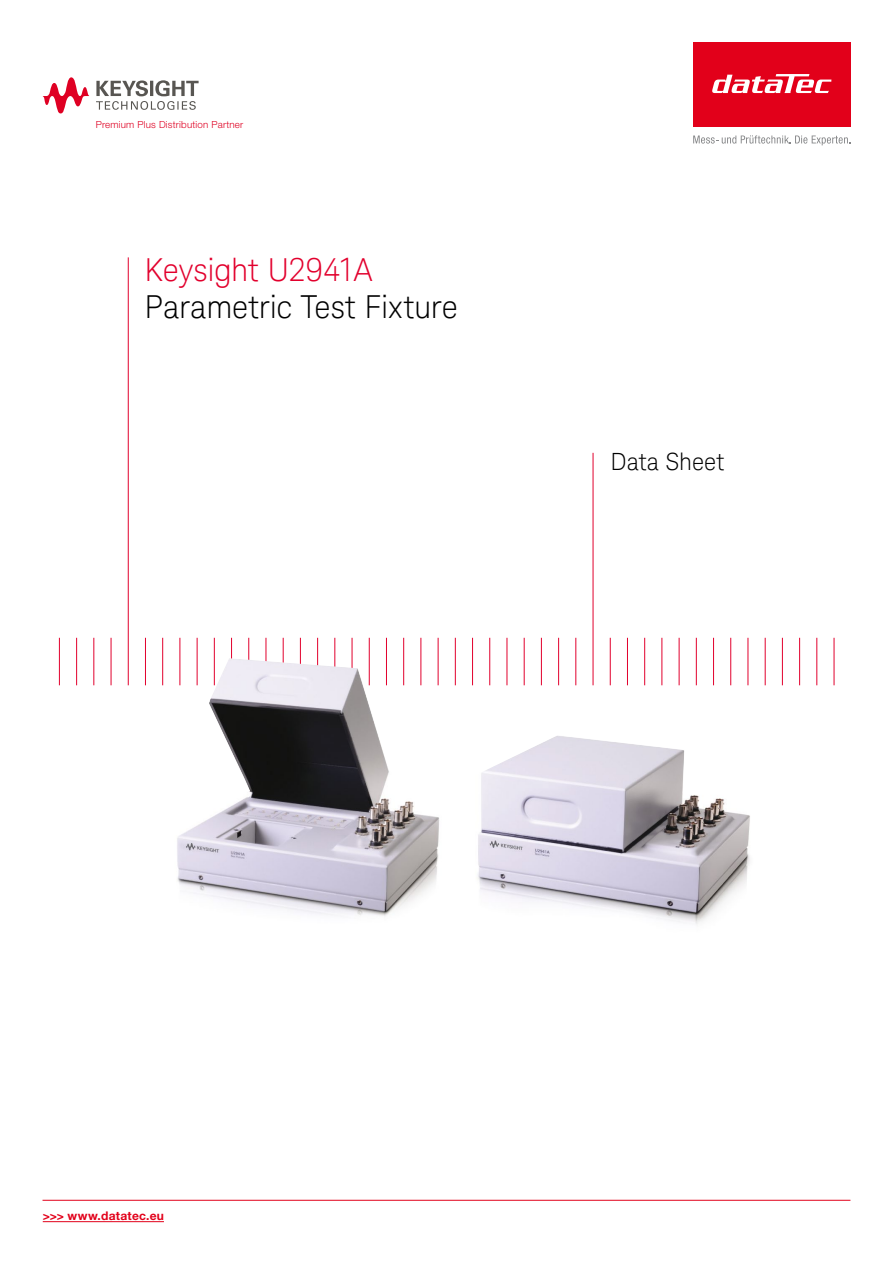
<style>
.page{position:relative;width:893px;height:1263px;background:#fff}
.page>*{position:absolute;margin:0;border:0;box-sizing:border-box;transform-origin:0 0}
.t1{font:300 31.65px "Keysight Sans";letter-spacing:-.005em;color:#000}
.t2{font:300 31.65px "Keysight Sans";letter-spacing:-.015em;color:#e2002d}
.t3{font:300 23.7px "Keysight Sans";letter-spacing:-.005em;color:#000}
.t4{font:700 12px "Helvetica Neue LT Pro";letter-spacing:.02em;color:#e2001a}
.t5{font:300 9.75px "Helvetica Neue LT Std";letter-spacing:.02em;color:#df0023}
</style>
<div class="page">
<div style="left:693px;top:43px;width:157px;height:84px;background:#e2001a"></div>
<svg style="left:693px;top:135px;width:157px;height:10px"></svg>
<svg style="left:712px;top:74px;width:119px;height:19px"></svg>
<hr style="left:43px;top:1221px;width:121px;height:1px;background:#e2001a">
<hr style="left:43px;top:1200px;width:807px;height:1px;background:#e2001a">
<svg style="left:96px;top:80px;width:103px;height:30px"></svg>
<svg style="left:43px;top:77px;width:47px;height:36px"></svg>
<hr style="left:59px;top:638px;width:1px;height:47px;background:#e2002d">
<hr style="left:76px;top:638px;width:1px;height:47px;background:#e2002d">
<hr style="left:93px;top:638px;width:1px;height:47px;background:#e2002d">
<hr style="left:111px;top:638px;width:1px;height:47px;background:#e2002d">
<hr style="left:128px;top:257px;width:1px;height:428px;background:#e2002d">
<hr style="left:145px;top:638px;width:1px;height:47px;background:#e2002d">
<hr style="left:162px;top:638px;width:1px;height:47px;background:#e2002d">
<hr style="left:180px;top:638px;width:1px;height:47px;background:#e2002d">
<hr style="left:197px;top:638px;width:1px;height:47px;background:#e2002d">
<hr style="left:214px;top:638px;width:1px;height:47px;background:#e2002d">
<hr style="left:231px;top:638px;width:1px;height:47px;background:#e2002d">
<hr style="left:248px;top:638px;width:1px;height:47px;background:#e2002d">
<hr style="left:266px;top:638px;width:1px;height:47px;background:#e2002d">
<hr style="left:283px;top:638px;width:1px;height:47px;background:#e2002d">
<hr style="left:300px;top:638px;width:1px;height:47px;background:#e2002d">
<hr style="left:317px;top:638px;width:1px;height:47px;background:#e2002d">
<hr style="left:334px;top:638px;width:1px;height:47px;background:#e2002d">
<hr style="left:352px;top:638px;width:1px;height:47px;background:#e2002d">
<hr style="left:369px;top:638px;width:1px;height:47px;background:#e2002d">
<hr style="left:386px;top:638px;width:1px;height:47px;background:#e2002d">
<hr style="left:403px;top:638px;width:1px;height:47px;background:#e2002d">
<hr style="left:421px;top:638px;width:1px;height:47px;background:#e2002d">
<hr style="left:438px;top:638px;width:1px;height:47px;background:#e2002d">
<hr style="left:455px;top:638px;width:1px;height:47px;background:#e2002d">
<hr style="left:472px;top:638px;width:1px;height:47px;background:#e2002d">
<hr style="left:489px;top:638px;width:1px;height:47px;background:#e2002d">
<hr style="left:507px;top:638px;width:1px;height:47px;background:#e2002d">
<hr style="left:524px;top:638px;width:1px;height:47px;background:#e2002d">
<hr style="left:541px;top:638px;width:1px;height:47px;background:#e2002d">
<hr style="left:558px;top:638px;width:1px;height:47px;background:#e2002d">
<hr style="left:575px;top:638px;width:1px;height:47px;background:#e2002d">
<hr style="left:593px;top:453px;width:1px;height:232px;background:#e2002d">
<hr style="left:610px;top:638px;width:1px;height:47px;background:#e2002d">
<hr style="left:627px;top:638px;width:1px;height:47px;background:#e2002d">
<hr style="left:644px;top:638px;width:1px;height:47px;background:#e2002d">
<hr style="left:662px;top:638px;width:1px;height:47px;background:#e2002d">
<hr style="left:679px;top:638px;width:1px;height:47px;background:#e2002d">
<hr style="left:696px;top:638px;width:1px;height:47px;background:#e2002d">
<hr style="left:713px;top:638px;width:1px;height:47px;background:#e2002d">
<hr style="left:730px;top:638px;width:1px;height:47px;background:#e2002d">
<hr style="left:748px;top:638px;width:1px;height:47px;background:#e2002d">
<hr style="left:765px;top:638px;width:1px;height:47px;background:#e2002d">
<hr style="left:782px;top:638px;width:1px;height:47px;background:#e2002d">
<hr style="left:799px;top:638px;width:1px;height:47px;background:#e2002d">
<hr style="left:816px;top:638px;width:1px;height:47px;background:#e2002d">
<hr style="left:834px;top:638px;width:1px;height:47px;background:#e2002d">
<img style="left:177px;top:658px;width:573px;height:266px">
<p class="t5" style="left:96px;top:118px;width:149px">Premium Plus Distribution Partner</p>
<h1 class="t2" style="left:145px;top:251px;width:229px">Keysight U2941A</h1>
<h1 class="t1" style="left:145px;top:288px;width:315px">Parametric Test Fixture</h1>
<h2 class="t3" style="left:611px;top:448px;width:115px">Data Sheet</h2>
<p class="t4" style="left:43px;top:1209px;width:123px">&gt;&gt;&gt; www.datatec.eu</p>
</div>
